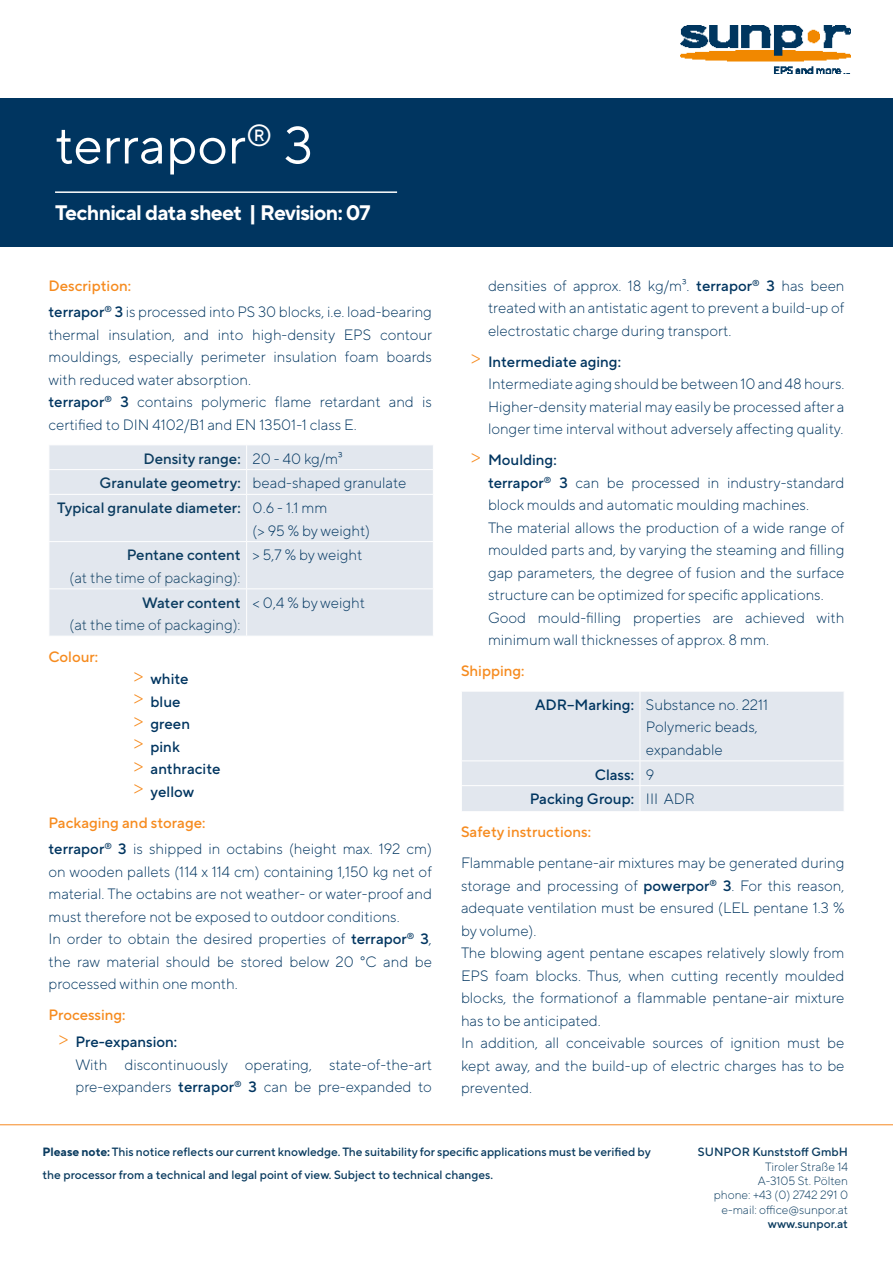
<style>
.page{position:relative;width:893px;height:1263px;background:#fff}
.page>*{position:absolute;margin:0;border:0;box-sizing:border-box;transform-origin:0 0}
.t1{font:52.5px "TT Norms Pro";color:#fff}
.t2{font:700 21px "TT Norms Pro";letter-spacing:-.035em;color:#fff}
.t3{font:300 15px/22.5px "TT Norms Pro";color:#003560;text-align:justify}
.t4{font:500 15px "TT Norms Pro";color:#003560}
.t5{font:500 15px "TT Norms Pro";color:#0a3b5f}
.t6{font:500 15px "TT Norms Pro";color:#f68b1f}
.t7{font:300 15px "TT Norms Pro";color:#0a3b5f}
.t8{font:500 12px/22.5px "TT Norms Pro";color:#0a3b5f}
.t9{font:300 12px "TT Norms Pro";color:#0a3b5f}
.s1{font-weight:500}
.s2{font-weight:300;font-size:21px;color:#f68b1f}
.s3{font-weight:700}
</style>
<div class="page">
<div style="left:0;top:98px;width:893px;height:148px;background:#003560"></div>
<hr style="left:55px;top:191px;width:342px;height:2px;background:#fff">
<div style="left:50px;top:445px;width:383px;height:191px;background:#e2e7ee"></div>
<hr style="left:49px;top:469px;width:198px;height:1px;background:#fff">
<svg style="left:49px;top:445px;width:1px;height:49px"></svg>
<hr style="left:247px;top:469px;width:187px;height:1px;background:#fff">
<svg style="left:246px;top:445px;width:1px;height:49px"></svg>
<hr style="left:49px;top:494px;width:198px;height:1px;background:#fff">
<hr style="left:247px;top:494px;width:187px;height:1px;background:#fff">
<hr style="left:246px;top:495px;width:1px;height:46px;background:#fff">
<hr style="left:49px;top:541px;width:198px;height:1px;background:#fff">
<hr style="left:247px;top:541px;width:187px;height:1px;background:#fff">
<hr style="left:246px;top:542px;width:1px;height:46px;background:#fff">
<hr style="left:49px;top:588px;width:198px;height:1px;background:#fff">
<hr style="left:247px;top:588px;width:187px;height:1px;background:#fff">
<hr style="left:246px;top:589px;width:1px;height:47px;background:#fff">
<div style="left:462px;top:692px;width:382px;height:119px;background:#e2e7ee"></div>
<hr style="left:640px;top:691px;width:1px;height:69px;background:#fff">
<hr style="left:461px;top:760px;width:179px;height:1px;background:#fff">
<hr style="left:640px;top:760px;width:204px;height:1px;background:#fff">
<hr style="left:461px;top:785px;width:179px;height:1px;background:#fff">
<hr style="left:640px;top:785px;width:204px;height:1px;background:#fff">
<svg style="left:640px;top:761px;width:1px;height:50px"></svg>
<img style="left:680px;top:26px;width:170px;height:47px">
<hr style="left:0;top:1124px;width:893px;height:1px;background:#f68923">
<p class="t1" style="left:55px;top:111px;width:260px">terrapor<sup>®</sup> 3</p>
<p class="t2" style="left:55px;top:199px;width:317px">Technical data sheet | Revision: 07</p>
<p class="t6" style="left:49px;top:276px;width:84px">Description:</p>
<p class="t3" style="left:49px;top:300px;width:385px"><span class="s1">terrapor</span><sup>®</sup> <span class="s1">3</span> is processed into PS 30 blocks, i.e. load-bearing thermal insulation, and into high-density EPS contour mouldings, especially perimeter insulation foam boards with reduced water absorption.</p>
<p class="t3" style="left:49px;top:390px;width:385px"><span class="s1">terrapor</span><sup>®</sup> <span class="s1">3</span> contains polymeric flame retardant and is certified to DIN 4102/B1 and EN 13501-1 class E.</p>
<p class="t5" style="left:143px;top:449px;width:99px">Density range:</p>
<p class="t3" style="left:253px;top:447px;width:91px">20 - 40 kg/m³</p>
<p class="t5" style="left:99px;top:473px;width:143px">Granulate geometry:</p>
<p class="t3" style="left:253px;top:471px;width:155px">bead-shaped granulate</p>
<p class="t5" style="left:57px;top:498px;width:185px">Typical granulate diameter:</p>
<p class="t3" style="left:253px;top:496px;width:76px">0.6 - 1.1 mm</p>
<p class="t3" style="left:253px;top:519px;width:119px">(&gt; 95 % by weight)</p>
<p class="t5" style="left:127px;top:545px;width:115px">Pentane content</p>
<p class="t7" style="left:70px;top:568px;width:172px">(at the time of packaging):</p>
<p class="t3" style="left:253px;top:543px;width:111px">&gt; 5,7 % by weight</p>
<p class="t5" style="left:142px;top:593px;width:100px">Water content</p>
<p class="t7" style="left:70px;top:615px;width:172px">(at the time of packaging):</p>
<p class="t6" style="left:49px;top:646px;width:51px">Colour:</p>
<p class="t3" style="left:253px;top:591px;width:114px">&lt; 0,4 % by weight</p>
<p class="t4" style="left:134px;top:669px;width:57px"><span class="s2">&gt;</span> white</p>
<p class="t4" style="left:134px;top:691px;width:48px"><span class="s2">&gt;</span> blue</p>
<p class="t4" style="left:134px;top:714px;width:58px"><span class="s2">&gt;</span> green</p>
<p class="t4" style="left:134px;top:736px;width:48px"><span class="s2">&gt;</span> pink</p>
<p class="t4" style="left:134px;top:759px;width:88px"><span class="s2">&gt;</span> anthracite</p>
<p class="t4" style="left:134px;top:781px;width:62px"><span class="s2">&gt;</span> yellow</p>
<p class="t6" style="left:49px;top:812px;width:158px">Packaging and storage:</p>
<p class="t3" style="left:49px;top:837px;width:385px"><span class="s1">terrapor</span><sup>®</sup> <span class="s1">3</span> is shipped in octabins (height max. 192 cm) on wooden pallets (114 x 114 cm) containing 1,150 kg net of material. The octabins are not weather- or water-proof and must therefore not be exposed to outdoor conditions.</p>
<p class="t3" style="left:49px;top:927px;width:385px">In order to obtain the desired properties of <span class="s1">terrapor</span><sup>®</sup> <span class="s1">3</span>, the raw material should be stored below 20 °C and be processed within one month.</p>
<p class="t6" style="left:49px;top:1005px;width:79px">Processing:</p>
<p class="t4" style="left:59px;top:1032px;width:120px"><span class="s2">&gt;</span> Pre-expansion:</p>
<p class="t3" style="left:76px;top:1052px;width:358px">With discontinuously operating, state-of-the-art pre-expanders <span class="s1">terrapor</span><sup>®</sup> <span class="s1">3</span> can be pre-expanded to</p>
<p class="t3" style="left:488px;top:274px;width:358px">densities of approx. 18 kg/m³. <span class="s1">terrapor</span><sup>®</sup> <span class="s1">3</span> has been treated with an antistatic agent to prevent a build-up of electrostatic charge during transport.</p>
<p class="t4" style="left:471px;top:352px;width:151px"><span class="s2">&gt;</span> Intermediate aging:</p>
<p class="t3" style="left:488px;top:372px;width:358px">Intermediate aging should be between 10 and 48 hours.<br>Higher-density material may easily be processed after a longer time interval without adversely affecting quality.</p>
<p class="t4" style="left:471px;top:450px;width:87px"><span class="s2">&gt;</span> Moulding:</p>
<p class="t3" style="left:488px;top:471px;width:358px"><span class="s1">terrapor</span><sup>®</sup> <span class="s1">3</span> can be processed in industry-standard block moulds and automatic moulding machines.</p>
<p class="t3" style="left:488px;top:516px;width:358px">The material allows the production of a wide range of moulded parts and, by varying the steaming and filling gap parameters, the degree of fusion and the surface structure can be optimized for specific applications.</p>
<p class="t3" style="left:488px;top:606px;width:358px">Good mould-filling properties are achieved with minimum wall thicknesses of approx. 8 mm.</p>
<p class="t6" style="left:461px;top:661px;width:65px">Shipping:</p>
<p class="t4" style="left:535px;top:695px;width:100px">ADR–Marking:</p>
<p class="t3" style="left:646px;top:693px;width:124px">Substance no. 2211</p>
<p class="t3" style="left:646px;top:715px;width:113px">Polymeric beads,</p>
<p class="t3" style="left:646px;top:738px;width:78px">expandable</p>
<p class="t4" style="left:595px;top:765px;width:41px">Class:</p>
<p class="t3" style="left:646px;top:763px;width:10px">9</p>
<p class="t4" style="left:530px;top:789px;width:106px">Packing Group:</p>
<p class="t3" style="left:646px;top:787px;width:50px">III ADR</p>
<p class="t6" style="left:461px;top:822px;width:131px">Safety instructions:</p>
<p class="t3" style="left:461px;top:851px;width:385px">Flammable pentane-air mixtures may be generated during storage and processing of <span class="s1">powerpor</span><sup>®</sup> <span class="s1">3</span>. For this reason, adequate ventilation must be ensured (LEL pentane 1.3 % by volume).</p>
<p class="t3" style="left:461px;top:941px;width:385px">The blowing agent pentane escapes relatively slowly from EPS foam blocks. Thus, when cutting recently moulded blocks, the formationof a flammable pentane-air mixture has to be anticipated.</p>
<p class="t3" style="left:461px;top:1031px;width:385px">In addition, all conceivable sources of ignition must be kept away, and the build-up of electric charges has to be prevented.</p>
<p class="t8" style="left:43px;top:1140px;width:610px"><span class="s3">Please note:</span> This notice reflects our current knowledge. The suitability for specific applications must be verified by the processor from a technical and legal point of view. Subject to technical changes.</p>
<p class="t8" style="left:698px;top:1140px;width:152px">SUNPOR Kunststoff GmbH</p>
<p class="t9" style="left:765px;top:1159px;width:84px">Tiroler Straße 14</p>
<p class="t9" style="left:758px;top:1173px;width:92px">A-3105 St. Pölten</p>
<p class="t9" style="left:714px;top:1187px;width:136px">phone: +43 (0) 2742 291 0</p>
<p class="t9" style="left:721px;top:1202px;width:128px">e-mail: office@sunpor.at</p>
<p class="t8" style="left:768px;top:1212px;width:82px">www.sunpor.at</p>
</div>
